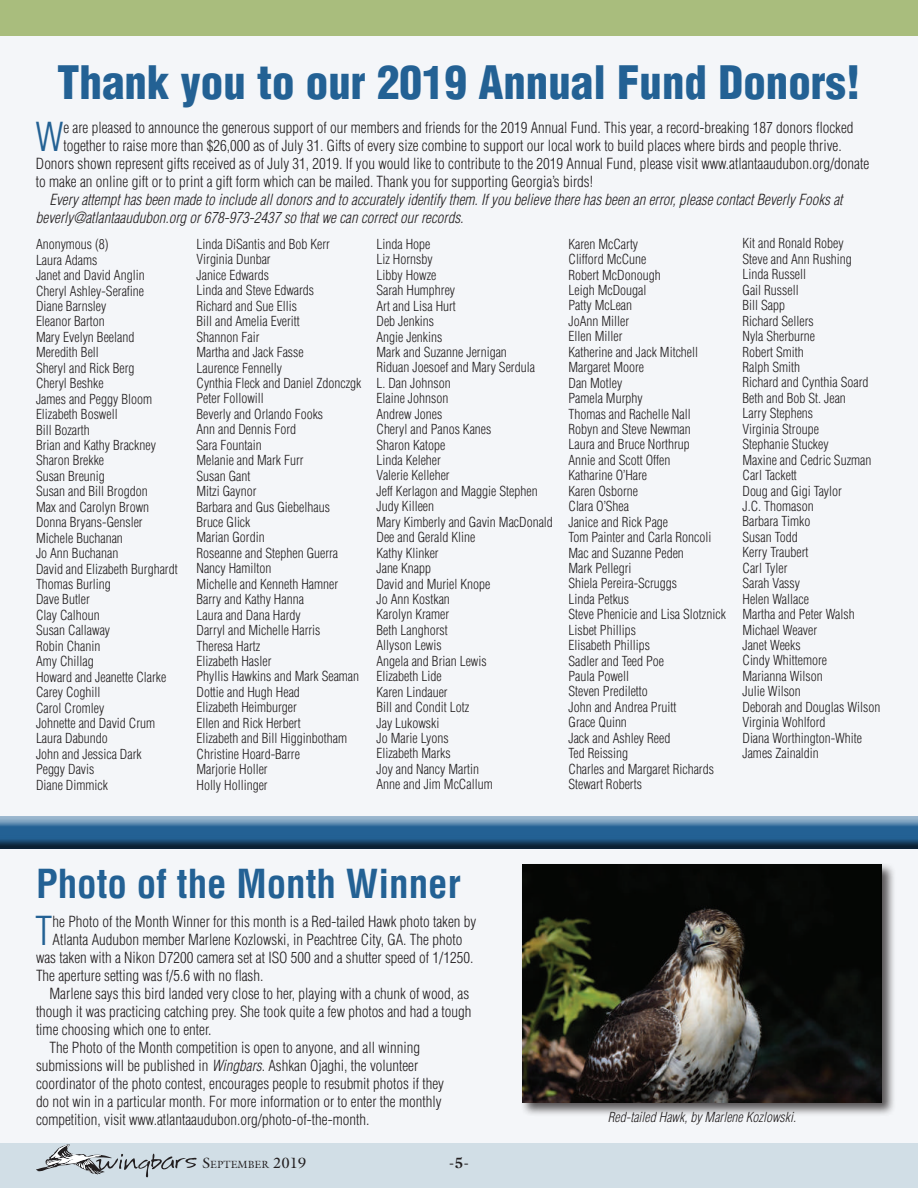
<style>
.page{position:relative;width:918px;height:1188px;background:#f4f6f9}
.page>*{position:absolute;margin:0;border:0;box-sizing:border-box;transform-origin:0 0}
.t1{font:900 condensed 45px "Helvetica";color:#236194}
.t2{font:700 condensed 39px "Helvetica";color:#236194}
.t3{font:300 condensed 39px "Helvetica";color:#236194}
.t4{font:300 condensed 15px "Helvetica";color:#231f20}
.t5{font:italic 300 condensed 15px/18px "Helvetica";color:#231f20}
.t6{font:700 15px "Galliard";color:#231f20}
.t7{font:300 condensed 13.5px/15.5px "Helvetica";color:#231f20}
.t8{font:italic 300 condensed 13.5px "Helvetica";color:#231f20}
.t9{font:10.5px "Galliard";color:#231f20}
.s1{font-style:italic}
.s2{font-size:15px}
</style>
<div class="page">
<div style="left:0;top:1143px;width:918px;height:45px;background:#d1dee6"></div>
<div style="left:0;top:0;width:918px;height:36px;background:#a9bd7d"></div>
<svg style="left:36px;top:1144px;width:161px;height:33px"></svg>
<div style="left:520px;top:862px;width:376px;height:255px;background:#231f20;opacity:.75"></div>
<img style="left:522px;top:864px;width:360px;height:238px">
<div style="left:0;top:816px;width:918px;height:34px;background:#231f20;opacity:.75"></div>
<h1 class="t1" style="left:57px;top:54px;width:805px">Thank you to our 2019 Annual Fund Donors!</h1>
<h2 class="t3" style="left:35px;top:113px;width:30px">W</h2>
<p class="t4" style="left:63px;top:119px;width:792px">e are pleased to announce the generous support of our members and friends for the 2019 Annual Fund. This year, a record-breaking 187 donors flocked</p>
<p class="t4" style="left:63px;top:137px;width:780px">together to raise more than $26,000 as of July 31. Gifts of every size combine to support our local work to build places where birds and people thrive.</p>
<p class="t4" style="left:36px;top:155px;width:835px">Donors shown represent gifts received as of July 31, 2019. If you would like to contribute to the 2019 Annual Fund, please visit www.atlantaaudubon.org/donate</p>
<p class="t4" style="left:36px;top:173px;width:559px">to make an online gift or to print a gift form which can be mailed. Thank you for supporting Georgia’s birds!</p>
<p class="t5" style="left:36px;top:191px;width:808px;text-indent:14px">Every attempt has been made to include all donors and to accurately identify them. If you believe there has been an error, please contact Beverly Fooks at beverly@atlantaaudubon.org or 678-973-2437 so that we can correct our records.</p>
<p class="t7" style="left:36px;top:237px;width:143px">Anonymous (8)<br>Laura Adams<br>Janet and David Anglin<br>Cheryl Ashley-Serafine<br>Diane Barnsley<br>Eleanor Barton<br>Mary Evelyn Beeland<br>Meredith Bell<br>Sheryl and Rick Berg<br>Cheryl Beshke<br>James and Peggy Bloom<br>Elizabeth Boswell<br>Bill Bozarth<br>Brian and Kathy Brackney<br>Sharon Brekke<br>Susan Breunig<br>Susan and Bill Brogdon<br>Max and Carolyn Brown<br>Donna Bryans-Gensler<br>Michele Buchanan<br>Jo Ann Buchanan<br>David and Elizabeth Burghardt<br>Thomas Burling<br>Dave Butler<br>Clay Calhoun<br>Susan Callaway<br>Robin Chanin<br>Amy Chillag<br>Howard and Jeanette Clarke<br>Carey Coghill<br>Carol Cromley<br>Johnette and David Crum<br>Laura Dabundo<br>John and Jessica Dark<br>Peggy Davis<br>Diane Dimmick</p>
<p class="t7" style="left:197px;top:236px;width:166px">Linda DiSantis and Bob Kerr<br>Virginia Dunbar<br>Janice Edwards<br>Linda and Steve Edwards<br>Richard and Sue Ellis<br>Bill and Amelia Everitt<br>Shannon Fair<br>Martha and Jack Fasse<br>Laurence Fennelly<br>Cynthia Fleck and Daniel Zdonczgk<br>Peter Followill<br>Beverly and Orlando Fooks<br>Ann and Dennis Ford<br>Sara Fountain<br>Melanie and Mark Furr<br>Susan Gant<br>Mitzi Gaynor<br>Barbara and Gus Giebelhaus<br>Bruce Glick<br>Marian Gordin<br>Roseanne and Stephen Guerra<br>Nancy Hamilton<br>Michelle and Kenneth Hamner<br>Barry and Kathy Hanna<br>Laura and Dana Hardy<br>Darryl and Michelle Harris<br>Theresa Hartz<br>Elizabeth Hasler<br>Phyllis Hawkins and Mark Seaman<br>Dottie and Hugh Head<br>Elizabeth Heimburger<br>Ellen and Rick Herbert<br>Elizabeth and Bill Higginbotham<br>Christine Hoard-Barre<br>Marjorie Holler<br>Holly Hollinger</p>
<p class="t7" style="left:376px;top:236px;width:178px">Linda Hope<br>Liz Hornsby<br>Libby Howze<br>Sarah Humphrey<br>Art and Lisa Hurt<br>Deb Jenkins<br>Angie Jenkins<br>Mark and Suzanne Jernigan<br>Riduan Joesoef and Mary Serdula<br>L. Dan Johnson<br>Elaine Johnson<br>Andrew Jones<br>Cheryl and Panos Kanes<br>Sharon Katope<br>Linda Keleher<br>Valerie Kelleher<br>Jeff Kerlagon and Maggie Stephen<br>Judy Killeen<br>Mary Kimberly and Gavin MacDonald<br>Dee and Gerald Kline<br>Kathy Klinker<br>Jane Knapp<br>David and Muriel Knope<br>Jo Ann Kostkan<br>Karolyn Kramer<br>Beth Langhorst<br>Allyson Lewis<br>Angela and Brian Lewis<br>Elizabeth Lide<br>Karen Lindauer<br>Bill and Condit Lotz<br>Jay Lukowski<br>Jo Marie Lyons<br>Elizabeth Marks<br>Joy and Nancy Martin<br>Anne and Jim McCallum</p>
<p class="t7" style="left:568px;top:236px;width:159px">Karen McCarty<br>Clifford McCune<br>Robert McDonough<br>Leigh McDougal<br>Patty McLean<br>JoAnn Miller<br>Ellen Miller<br>Katherine and Jack Mitchell<br>Margaret Moore<br>Dan Motley<br>Pamela Murphy<br>Thomas and Rachelle Nall<br>Robyn and Steve Newman<br>Laura and Bruce Northrup<br>Annie and Scott Offen<br>Katharine O’Hare<br>Karen Osborne<br>Clara O’Shea<br>Janice and Rick Page<br>Tom Painter and Carla Roncoli<br>Mac and Suzanne Peden<br>Mark Pellegri<br>Shiela Pereira-Scruggs<br>Linda Petkus<br>Steve Phenicie and Lisa Slotznick<br>Lisbet Phillips<br>Elisabeth Phillips<br>Sadler and Teed Poe<br>Paula Powell<br>Steven Prediletto<br>John and Andrea Pruitt<br>Grace Quinn<br>Jack and Ashley Reed<br>Ted Reissing<br>Charles and Margaret Richards<br>Stewart Roberts</p>
<p class="t7" style="left:742px;top:236px;width:139px">Kit and Ronald Robey<br>Steve and Ann Rushing<br>Linda Russell<br>Gail Russell<br>Bill Sapp<br>Richard Sellers<br>Nyla Sherburne<br>Robert Smith<br>Ralph Smith<br>Richard and Cynthia Soard<br>Beth and Bob St. Jean<br>Larry Stephens<br>Virginia Stroupe<br>Stephanie Stuckey<br>Maxine and Cedric Suzman<br>Carl Tackett<br>Doug and Gigi Taylor<br>J.C. Thomason<br>Barbara Timko<br>Susan Todd<br>Kerry Traubert<br>Carl Tyler<br>Sarah Vassy<br>Helen Wallace<br>Martha and Peter Walsh<br>Michael Weaver<br>Janet Weeks<br>Cindy Whittemore<br>Marianna Wilson<br>Julie Wilson<br>Deborah and Douglas Wilson<br>Virginia Wohlford<br>Diana Worthington-White<br>James Zainaldin</p>
<h2 class="t2" style="left:36px;top:859px;width:426px">Photo of the Month Winner</h2>
<h2 class="t3" style="left:35px;top:906px;width:19px">T</h2>
<p class="t4" style="left:53px;top:912px;width:425px">he Photo of the Month Winner for this month is a Red-tailed Hawk photo taken by</p>
<p class="t4" style="left:53px;top:930px;width:411px">Atlanta Audubon member Marlene Kozlowski, in Peachtree City, GA. The photo</p>
<p class="t4" style="left:36px;top:948px;width:439px">was taken with a Nikon D7200 camera set at ISO 500 and a shutter speed of 1/1250.</p>
<p class="t4" style="left:36px;top:966px;width:229px">The aperture setting was f/5.6 with no flash.</p>
<p class="t4" style="left:50px;top:984px;width:421px">Marlene says this bird landed very close to her, playing with a chunk of wood, as</p>
<p class="t4" style="left:36px;top:1002px;width:437px">though it was practicing catching prey. She took quite a few photos and had a tough</p>
<p class="t4" style="left:36px;top:1020px;width:177px">time choosing which one to enter.</p>
<p class="t4" style="left:50px;top:1038px;width:372px">The Photo of the Month competition is open to anyone, and all winning</p>
<p class="t4" style="left:36px;top:1056px;width:384px">submissions will be published in <span class="s1">Wingbars</span>. Ashkan Ojaghi, the volunteer</p>
<p class="t4" style="left:36px;top:1074px;width:410px">coordinator of the photo contest, encourages people to resubmit photos if they</p>
<p class="t4" style="left:36px;top:1092px;width:407px">do not win in a particular month. For more information or to enter the monthly</p>
<p class="t4" style="left:36px;top:1110px;width:335px">competition, visit www.atlantaaudubon.org/photo-of-the-month.</p>
<p class="t8" style="left:608px;top:1109px;width:190px">Red-tailed Hawk, by Marlene Kozlowski.</p>
<p class="t9" style="left:202px;top:1158px;width:106px"><span class="s2">S</span>EPTEMBER <span class="s2">2019</span></p>
<p class="t6" style="left:449px;top:1153px;width:22px">-5-</p>
</div>
